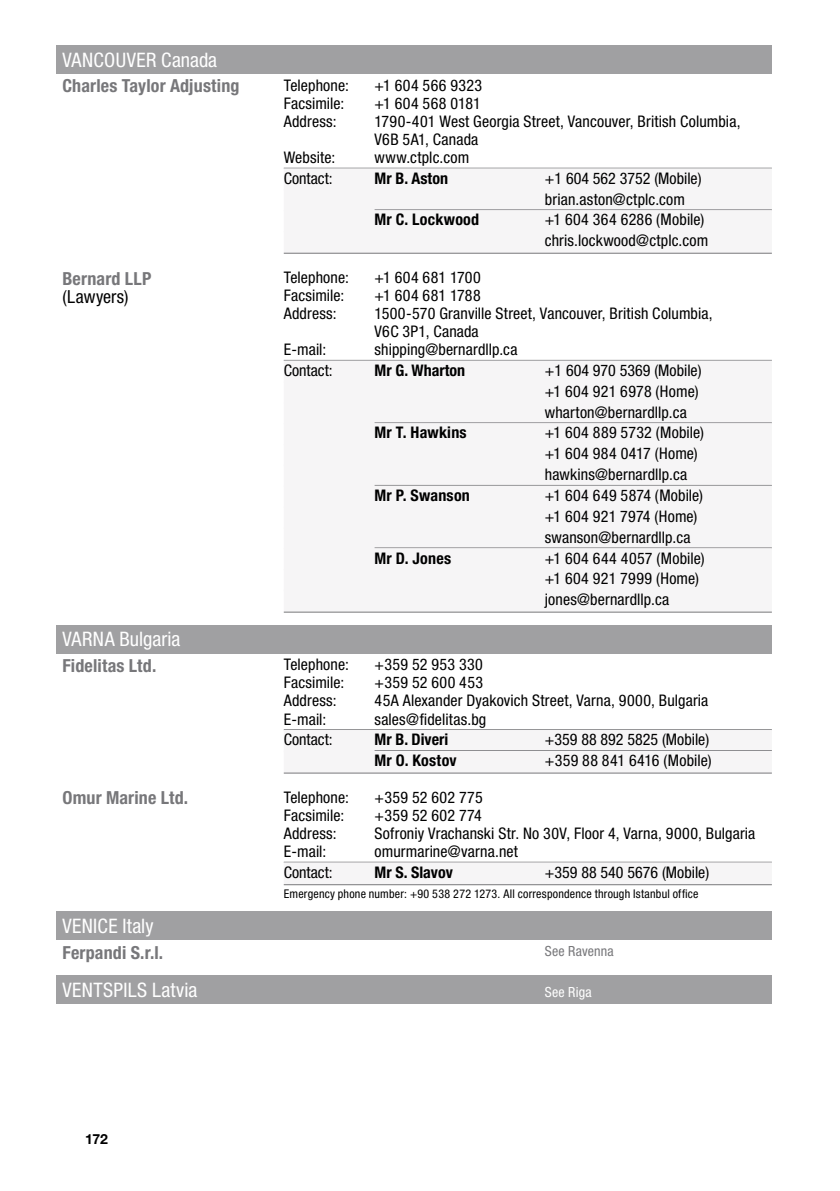
<style>
.page{position:relative;width:840px;height:1191px;background:#fff}
.page>*{position:absolute;margin:0;border:0;box-sizing:border-box;transform-origin:0 0}
.t1{font:condensed 20px "Helvetica Neue LT Std";letter-spacing:.015em;color:#fff}
.t2{font:700 condensed 18px "Helvetica Neue LT Std";letter-spacing:.01em;color:#77777a}
.t3{font:condensed 18px "Helvetica Neue LT Std";letter-spacing:.01em;color:#000}
.t4{font:condensed 16px/20.8px "Helvetica Neue LT Std";letter-spacing:.01em;color:#000}
.t5{font:700 condensed 16px "Helvetica Neue LT Std";letter-spacing:.01em;color:#000}
.t6{font:condensed 16px "Helvetica Neue LT Std";letter-spacing:.03em;color:#000}
.t7{font:condensed 14px "Helvetica Neue LT Std";letter-spacing:.01em;color:#77777a}
.t8{font:condensed 14px "Helvetica Neue LT Std";letter-spacing:.015em;color:#fff}
.t9{font:700 14px "Helvetica Neue LT Std";color:#000}
.t10{font:condensed 12px "Helvetica Neue LT Std";letter-spacing:.02em;color:#000}
</style>
<div class="page">
<div style="left:57px;top:45px;width:714px;height:29px;background:#a0a0a2"></div>
<div style="left:283px;top:168px;width:488px;height:22px;background:#f6f5f6"></div>
<div style="left:283px;top:189px;width:488px;height:22px;background:#f6f5f6"></div>
<hr style="left:374px;top:209px;width:397px;height:1px;background:#77777a">
<div style="left:283px;top:210px;width:488px;height:22px;background:#f6f5f6"></div>
<div style="left:283px;top:231px;width:488px;height:22px;background:#f6f5f6"></div>
<hr style="left:283px;top:253px;width:488px;height:1px;background:#77777a">
<hr style="left:283px;top:360px;width:488px;height:1px;background:#77777a">
<div style="left:283px;top:361px;width:488px;height:22px;background:#f6f5f6"></div>
<div style="left:283px;top:381px;width:488px;height:22px;background:#f6f5f6"></div>
<div style="left:283px;top:402px;width:488px;height:22px;background:#f6f5f6"></div>
<hr style="left:374px;top:422px;width:397px;height:1px;background:#77777a">
<div style="left:283px;top:423px;width:488px;height:22px;background:#f6f5f6"></div>
<div style="left:283px;top:444px;width:488px;height:22px;background:#f6f5f6"></div>
<div style="left:283px;top:465px;width:488px;height:22px;background:#f6f5f6"></div>
<hr style="left:374px;top:485px;width:397px;height:1px;background:#77777a">
<div style="left:283px;top:486px;width:488px;height:22px;background:#f6f5f6"></div>
<div style="left:283px;top:506px;width:488px;height:22px;background:#f6f5f6"></div>
<div style="left:283px;top:527px;width:488px;height:22px;background:#f6f5f6"></div>
<hr style="left:374px;top:547px;width:397px;height:1px;background:#77777a">
<div style="left:283px;top:548px;width:488px;height:22px;background:#f6f5f6"></div>
<div style="left:283px;top:569px;width:488px;height:22px;background:#f6f5f6"></div>
<div style="left:283px;top:590px;width:488px;height:22px;background:#f6f5f6"></div>
<hr style="left:283px;top:612px;width:488px;height:1px;background:#77777a">
<div style="left:57px;top:625px;width:714px;height:28px;background:#a0a0a2"></div>
<hr style="left:283px;top:729px;width:488px;height:1px;background:#77777a">
<div style="left:283px;top:730px;width:488px;height:22px;background:#f6f5f6"></div>
<hr style="left:374px;top:750px;width:397px;height:1px;background:#77777a">
<div style="left:283px;top:751px;width:488px;height:22px;background:#f6f5f6"></div>
<hr style="left:283px;top:772px;width:488px;height:1px;background:#77777a">
<div style="left:283px;top:862px;width:488px;height:22px;background:#f6f5f6"></div>
<hr style="left:283px;top:884px;width:488px;height:1px;background:#77777a">
<div style="left:57px;top:911px;width:714px;height:29px;background:#a0a0a2"></div>
<div style="left:57px;top:975px;width:714px;height:29px;background:#a0a0a2"></div>
<p class="t1" style="left:62px;top:48px;width:156px">VANCOUVER Canada</p>
<p class="t2" style="left:62px;top:75px;width:178px">Charles Taylor Adjusting</p>
<p class="t4" style="left:283px;top:75px;width:67px">Telephone:</p>
<p class="t4" style="left:374px;top:75px;width:109px">+1 604 566 9323</p>
<p class="t4" style="left:283px;top:93px;width:62px">Facsimile:</p>
<p class="t4" style="left:374px;top:93px;width:108px">+1 604 568 0181</p>
<p class="t4" style="left:283px;top:111px;width:54px">Address:</p>
<p class="t4" style="left:374px;top:112px;width:367px;line-height:18px">1790-401 West Georgia Street, Vancouver, British Columbia,<br>V6B 5A1, Canada</p>
<p class="t4" style="left:283px;top:147px;width:53px">Website:</p>
<p class="t4" style="left:374px;top:147px;width:96px">www.ctplc.com</p>
<p class="t4" style="left:283px;top:168px;width:50px">Contact:</p>
<p class="t5" style="left:374px;top:168px;width:75px">Mr B. Aston</p>
<p class="t4" style="left:544px;top:168px;width:158px">+1 604 562 3752 (Mobile) brian.aston@ctplc.com</p>
<p class="t5" style="left:374px;top:210px;width:106px">Mr C. Lockwood</p>
<p class="t4" style="left:544px;top:209px;width:165px">+1 604 364 6286 (Mobile) chris.lockwood@ctplc.com</p>
<p class="t2" style="left:62px;top:267px;width:91px">Bernard LLP</p>
<p class="t3" style="left:62px;top:286px;width:67px">(Lawyers)</p>
<p class="t4" style="left:283px;top:267px;width:67px">Telephone:</p>
<p class="t6" style="left:374px;top:268px;width:108px">+1 604 681 1700</p>
<p class="t4" style="left:283px;top:285px;width:62px">Facsimile:</p>
<p class="t6" style="left:374px;top:286px;width:108px">+1 604 681 1788</p>
<p class="t4" style="left:283px;top:303px;width:54px">Address:</p>
<p class="t4" style="left:374px;top:304px;width:339px;line-height:18px">1500-570 Granville Street, Vancouver, British Columbia,<br>V6C 3P1, Canada</p>
<p class="t4" style="left:283px;top:339px;width:44px">E-mail:</p>
<p class="t4" style="left:374px;top:339px;width:144px">shipping@bernardllp.ca</p>
<p class="t4" style="left:283px;top:360px;width:50px">Contact:</p>
<p class="t5" style="left:374px;top:360px;width:92px">Mr G. Wharton</p>
<p class="t4" style="left:544px;top:360px;width:158px">+1 604 970 5369 (Mobile) +1 604 921 6978 (Home) wharton@bernardllp.ca</p>
<p class="t5" style="left:374px;top:423px;width:94px">Mr T. Hawkins</p>
<p class="t4" style="left:544px;top:422px;width:160px">+1 604 889 5732 (Mobile) +1 604 984 0417 (Home) hawkins@bernardllp.ca</p>
<p class="t5" style="left:374px;top:485px;width:97px">Mr P. Swanson</p>
<p class="t4" style="left:544px;top:485px;width:160px">+1 604 649 5874 (Mobile) +1 604 921 7974 (Home) swanson@bernardllp.ca</p>
<p class="t5" style="left:374px;top:548px;width:78px">Mr D. Jones</p>
<p class="t4" style="left:544px;top:547px;width:161px">+1 604 644 4057 (Mobile) +1 604 921 7999 (Home) jones@bernardllp.ca</p>
<p class="t1" style="left:62px;top:627px;width:119px">VARNA Bulgaria</p>
<p class="t2" style="left:62px;top:654px;width:95px">Fidelitas Ltd.</p>
<p class="t4" style="left:283px;top:654px;width:67px">Telephone:</p>
<p class="t4" style="left:374px;top:654px;width:110px">+359 52 953 330</p>
<p class="t4" style="left:283px;top:672px;width:62px">Facsimile:</p>
<p class="t4" style="left:374px;top:672px;width:110px">+359 52 600 453</p>
<p class="t4" style="left:283px;top:690px;width:54px">Address:</p>
<p class="t4" style="left:374px;top:690px;width:335px">45A Alexander Dyakovich Street, Varna, 9000, Bulgaria</p>
<p class="t4" style="left:283px;top:708px;width:44px">E-mail:</p>
<p class="t4" style="left:374px;top:708px;width:113px">sales@fidelitas.bg</p>
<p class="t4" style="left:283px;top:729px;width:50px">Contact:</p>
<p class="t5" style="left:374px;top:730px;width:75px">Mr B. Diveri</p>
<p class="t4" style="left:544px;top:729px;width:166px">+359 88 892 5825 (Mobile)</p>
<p class="t5" style="left:374px;top:751px;width:83px">Mr O. Kostov</p>
<p class="t4" style="left:544px;top:750px;width:168px">+359 88 841 6416 (Mobile)</p>
<p class="t2" style="left:62px;top:787px;width:127px">Omur Marine Ltd.</p>
<p class="t4" style="left:283px;top:787px;width:67px">Telephone:</p>
<p class="t4" style="left:374px;top:787px;width:109px">+359 52 602 775</p>
<p class="t4" style="left:283px;top:805px;width:62px">Facsimile:</p>
<p class="t4" style="left:374px;top:805px;width:109px">+359 52 602 774</p>
<p class="t4" style="left:283px;top:823px;width:54px">Address:</p>
<p class="t4" style="left:374px;top:823px;width:382px">Sofroniy Vrachanski Str. No 30V, Floor 4, Varna, 9000, Bulgaria</p>
<p class="t4" style="left:283px;top:841px;width:44px">E-mail:</p>
<p class="t4" style="left:374px;top:841px;width:145px">omurmarine@varna.net</p>
<p class="t4" style="left:283px;top:861px;width:50px">Contact:</p>
<p class="t5" style="left:374px;top:862px;width:80px">Mr S. Slavov</p>
<p class="t4" style="left:544px;top:861px;width:166px">+359 88 540 5676 (Mobile)</p>
<p class="t10" style="left:283px;top:886px;width:416px">Emergency phone number: +90 538 272 1273. All correspondence through Istanbul office</p>
<p class="t1" style="left:62px;top:914px;width:92px">VENICE Italy</p>
<p class="t2" style="left:62px;top:941px;width:102px">Ferpandi S.r.l.</p>
<p class="t7" style="left:544px;top:942px;width:70px">See Ravenna</p>
<p class="t1" style="left:62px;top:978px;width:136px">VENTSPILS Latvia</p>
<p class="t8" style="left:544px;top:983px;width:48px">See Riga</p>
<p class="t9" style="left:85px;top:1130px;width:24px">172</p>
</div>
